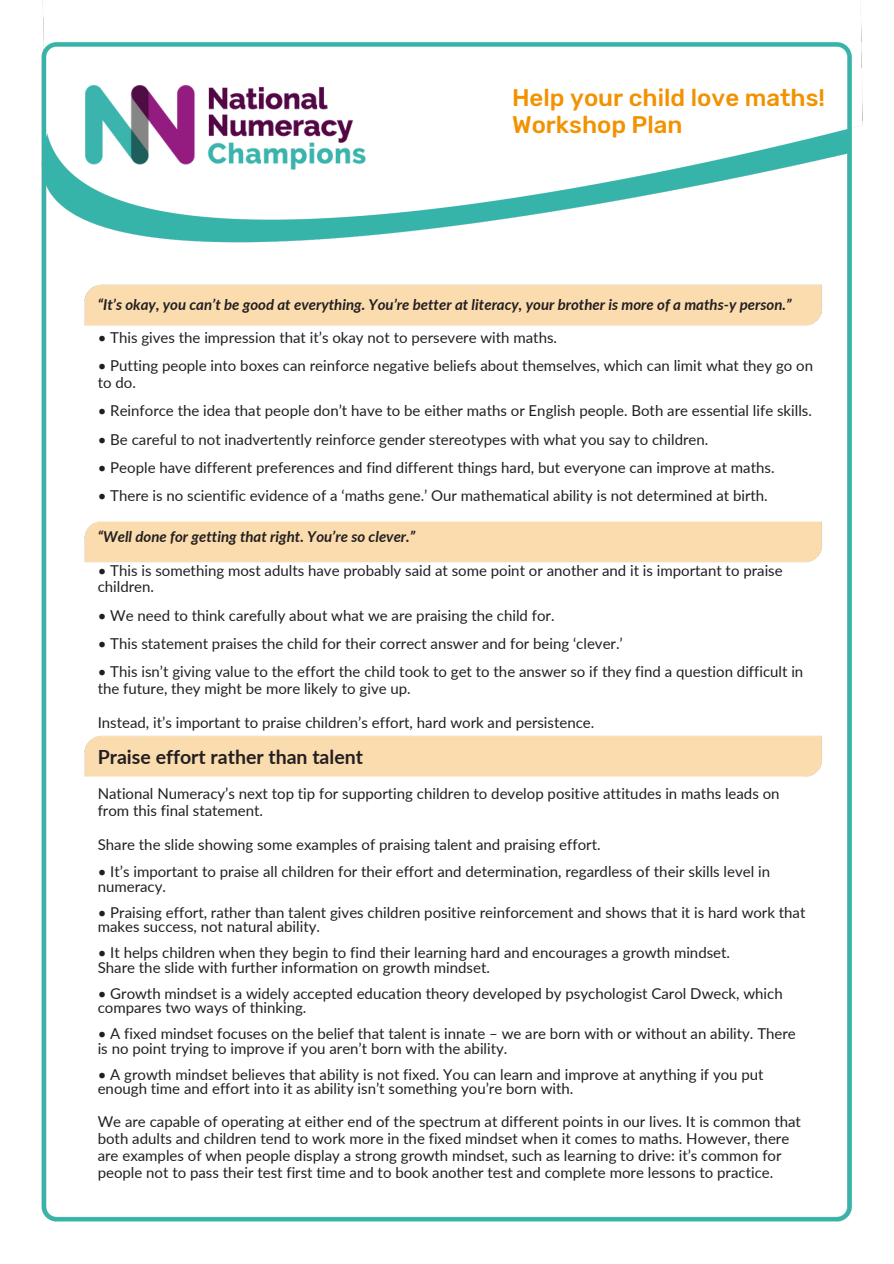
<style>
.page{position:relative;width:894px;height:1264px;background:#fff}
.page>*{position:absolute;margin:0;border:0;box-sizing:border-box;transform-origin:0 0}
.t1{font:500 24px/27px "Rubik";color:#f39200}
.t2{font:700 19.5px "Lato";color:#231f20}
.t3{font:15px/16.8px "Lato";color:#231f20}
.t4{font:italic 700 15px "Lato";color:#231f20}
</style>
<div class="page">
<img style="left:41px;top:0;width:822px;height:1222px">
<div style="left:81px;top:74px;width:285px;height:103px;background:#fff"></div>
<img style="left:85px;top:85px;width:281px;height:84px">
<p class="t1" style="left:512px;top:84px;width:314px">Help your child love maths!<br>Workshop Plan</p>
<h1 class="t4" style="left:98px;top:295px;width:695px">“It’s okay, you can’t be good at everything. You’re better at literacy, your brother is more of a maths-y person.”</h1>
<h2 class="t3" style="left:98px;top:329px;width:460px">• This gives the impression that it’s okay not to persevere with maths.</h2>
<h4 class="t3" style="left:98px;top:357px;width:716px">• Putting people into boxes can reinforce negative beliefs about themselves, which can limit what they go on to do.</h4>
<p class="t3" style="left:98px;top:402px;width:715px">• Reinforce the idea that people don’t have to be either maths or English people. Both are essential life skills.</p>
<p class="t3" style="left:98px;top:430px;width:612px">• Be careful to not inadvertently reinforce gender stereotypes with what you say to children.</p>
<p class="t3" style="left:98px;top:458px;width:678px">• People have different preferences and find different things hard, but everyone can improve at maths.</p>
<p class="t3" style="left:98px;top:486px;width:671px">• There is no scientific evidence of a ‘maths gene.’ Our mathematical ability is not determined at birth.</p>
<p class="t4" style="left:98px;top:527px;width:319px">“Well done for getting that right. You’re so clever.”</p>
<p class="t3" style="left:98px;top:561px;width:686px">• This is something most adults have probably said at some point or another and it is important to praise children.</p>
<p class="t3" style="left:98px;top:606px;width:458px">• We need to think carefully about what we are praising the child for.</p>
<p class="t3" style="left:98px;top:634px;width:526px">• This statement praises the child for their correct answer and for being ‘clever.’</p>
<p class="t3" style="left:98px;top:662px;width:707px">• This isn’t giving value to the effort the child took to get to the answer so if they find a question difficult in the future, they might be more likely to give up.</p>
<p class="t3" style="left:98px;top:713px;width:498px">Instead, it’s important to praise children’s effort, hard work and persistence.</p>
<p class="t2" style="left:98px;top:745px;width:267px">Praise effort rather than talent</p>
<p class="t3" style="left:98px;top:785px;width:683px">National Numeracy’s next top tip for supporting children to develop positive attitudes in maths leads on from this final statement.</p>
<h4 class="t3" style="left:98px;top:835px;width:504px">Share the slide showing some examples of praising talent and praising effort.</h4>
<p class="t3" style="left:98px;top:862px;width:673px">• It’s important to praise all children for their effort and determination, regardless of their skills level in</p>
<p class="t3" style="left:98px;top:877px;width:70px">numeracy.</p>
<p class="t3" style="left:98px;top:903px;width:709px">• Praising effort, rather than talent gives children positive reinforcement and shows that it is hard work that</p>
<p class="t3" style="left:98px;top:917px;width:224px">makes success, not natural ability.</p>
<p class="t3" style="left:98px;top:943px;width:633px">• It helps children when they begin to find their learning hard and encourages a growth mindset.</p>
<h3 class="t3" style="left:98px;top:958px;width:393px">Share the slide with further information on growth mindset.</h3>
<p class="t3" style="left:98px;top:984px;width:686px">• Growth mindset is a widely accepted education theory developed by psychologist Carol Dweck, which</p>
<p class="t3" style="left:98px;top:998px;width:210px">compares two ways of thinking.</p>
<p class="t3" style="left:98px;top:1025px;width:699px;line-height:14.7px">• A fixed mindset focuses on the belief that talent is innate – we are born with or without an ability. There is no point trying to improve if you aren’t born with the ability.</p>
<p class="t3" style="left:98px;top:1066px;width:667px;line-height:14.7px">• A growth mindset believes that ability is not fixed. You can learn and improve at anything if you put enough time and effort into it as ability isn’t something you’re born with.</p>
<p class="t3" style="left:98px;top:1112px;width:704px">We are capable of operating at either end of the spectrum at different points in our lives. It is common that both adults and children tend to work more in the fixed mindset when it comes to maths. However, there are examples of when people display a strong growth mindset, such as learning to drive: it’s common for people not to pass their test first time and to book another test and complete more lessons to practice.</p>
</div>
